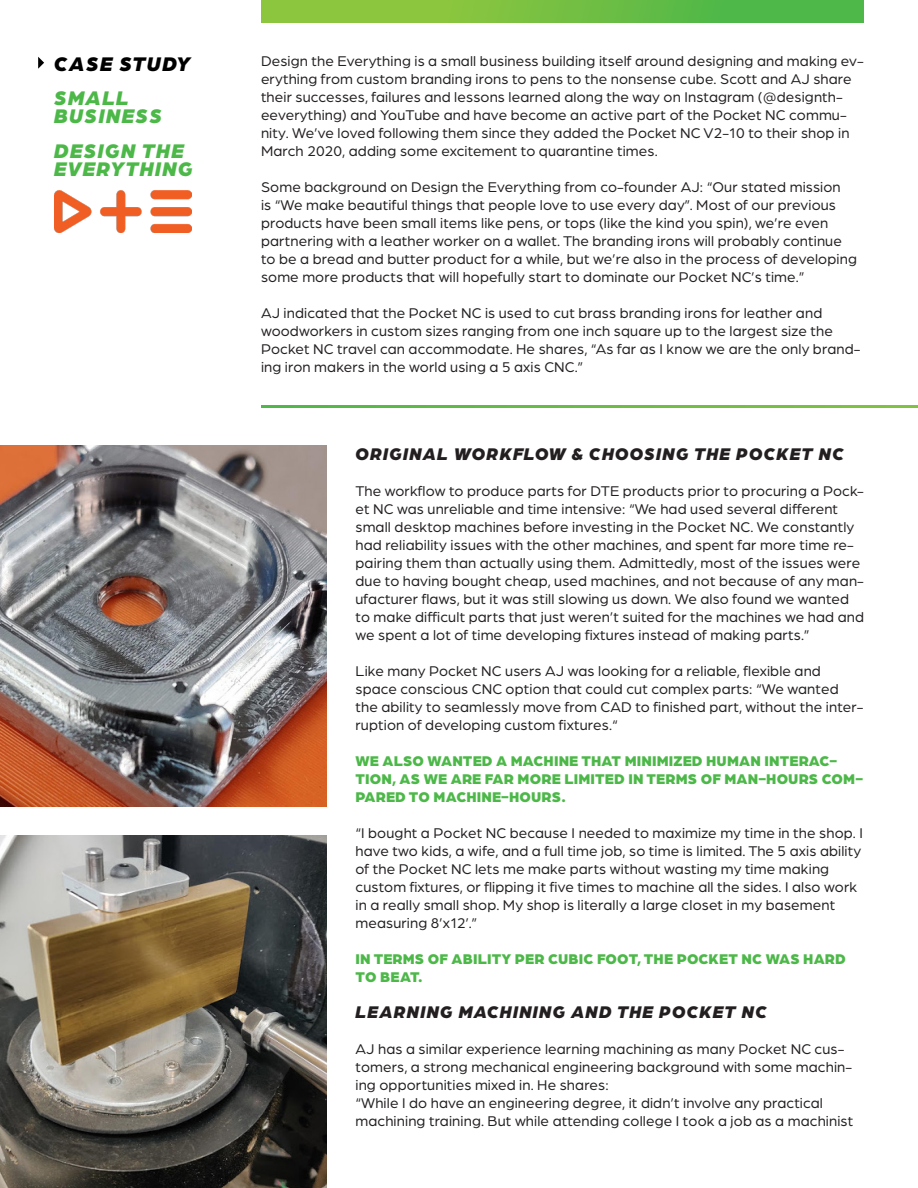
<style>
.page{position:relative;width:918px;height:1188px;background:#fff}
.page>*{position:absolute;margin:0;border:0;box-sizing:border-box;transform-origin:0 0}
.t1{font:italic 900 21px "Arboria";letter-spacing:.05em;color:#4cb848}
.t2{font:italic 900 21px "Arboria";letter-spacing:.05em;color:#000}
.t3{font:italic 900 18px "Arboria";letter-spacing:.05em;color:#231f20}
.t4{font:15px/18px "Arboria";letter-spacing:.01em;color:#231f20}
.t5{font:900 15px/18px "Arboria";letter-spacing:.01em;color:#4cb848}
</style>
<div class="page">
<svg style="left:38px;top:57px;width:6px;height:12px"></svg>
<svg style="left:261px;top:405px;width:657px;height:2px"></svg>
<div style="left:261px;top:0;width:603px;height:22px;background:linear-gradient(to right,#9ac93c,#46b64a)"></div>
<img style="left:54px;top:191px;width:138px;height:41px">
<img style="left:0;top:445px;width:327px;height:362px">
<img style="left:0;top:835px;width:327px;height:353px">
<p class="t2" style="left:54px;top:49px;width:138px">CASE STUDY</p>
<p class="t1" style="left:54px;top:83px;width:77px">SMALL</p>
<p class="t1" style="left:54px;top:101px;width:110px">BUSINESS</p>
<p class="t1" style="left:54px;top:136px;width:132px">DESIGN THE</p>
<p class="t1" style="left:54px;top:154px;width:141px">EVERYTHING</p>
<p class="t4" style="left:261px;top:52px;width:604px">Design the Everything is a small business building itself around designing and making ev&shy;erything from custom branding irons to pens to the nonsense cube. Scott and AJ share their successes, failures and lessons learned along the way on Instagram (@designth&shy;eeverything) and YouTube and have become an active part of the Pocket NC commu&shy;nity. We’ve loved following them since they added the Pocket NC V2-10 to their shop in March 2020, adding some excitement to quarantine times.</p>
<p class="t4" style="left:261px;top:178px;width:597px">Some background on Design the Everything from co-founder AJ: “Our stated mission<br>is “We make beautiful things that people love to use every day”. Most of our previous products have been small items like pens, or tops (like the kind you spin), we’re even partnering with a leather worker on a wallet. The branding irons will probably continue to be a bread and butter product for a while, but we’re also in the process of developing some more products that will hopefully start to dominate our Pocket NC’s time.”</p>
<p class="t4" style="left:261px;top:304px;width:601px">AJ indicated that the Pocket NC is used to cut brass branding irons for leather and woodworkers in custom sizes ranging from one inch square up to the largest size the Pocket NC travel can accommodate. He shares, “As far as I know we are the only brand&shy;ing iron makers in the world using a 5 axis CNC.”</p>
<p class="t3" style="left:356px;top:441px;width:490px">ORIGINAL WORKFLOW &amp; CHOOSING THE POCKET NC</p>
<p class="t4" style="left:356px;top:481px;width:510px">The workflow to produce parts for DTE products prior to procuring a Pock&shy;et NC was unreliable and time intensive: “We had used several different small desktop machines before investing in the Pocket NC. We constantly had reliability issues with the other machines, and spent far more time re&shy;pairing them than actually using them. Admittedly, most of the issues were due to having bought cheap, used machines, and not because of any man&shy;ufacturer flaws, but it was still slowing us down. We also found we wanted to make difficult parts that just weren’t suited for the machines we had and we spent a lot of time developing fixtures instead of making parts.”</p>
<p class="t4" style="left:356px;top:661px;width:509px">Like many Pocket NC users AJ was looking for a reliable, flexible and space conscious CNC option that could cut complex parts: “We wanted the ability to seamlessly move from CAD to finished part, without the inter&shy;ruption of developing custom fixtures.“</p>
<p class="t5" style="left:356px;top:751px;width:509px">WE ALSO WANTED A MACHINE THAT MINIMIZED HUMAN INTERAC-<br>TION, AS WE ARE FAR MORE LIMITED IN TERMS OF MAN-HOURS COM-<br>PARED TO MACHINE-HOURS.</p>
<p class="t4" style="left:356px;top:823px;width:509px">“I bought a Pocket NC because I needed to maximize my time in the shop. I have two kids, a wife, and a full time job, so time is limited. The 5 axis ability of the Pocket NC lets me make parts without wasting my time making custom fixtures, or flipping it five times to machine all the sides. I also work in a really small shop. My shop is literally a large closet in my basement measuring 8’x12’.”</p>
<p class="t5" style="left:356px;top:949px;width:492px">IN TERMS OF ABILITY PER CUBIC FOOT, THE POCKET NC WAS HARD<br>TO BEAT.</p>
<p class="t3" style="left:356px;top:999px;width:413px">LEARNING MACHINING AND THE POCKET NC</p>
<p class="t4" style="left:356px;top:1039px;width:498px">AJ has a similar experience learning machining as many Pocket NC cus&shy;tomers, a strong mechanical engineering background with some machin&shy;ing opportunities mixed in. He shares:</p>
<p class="t4" style="left:356px;top:1093px;width:499px">“While I do have an engineering degree, it didn’t involve any practical machining training. But while attending college I took a job as a machinist</p>
</div>
